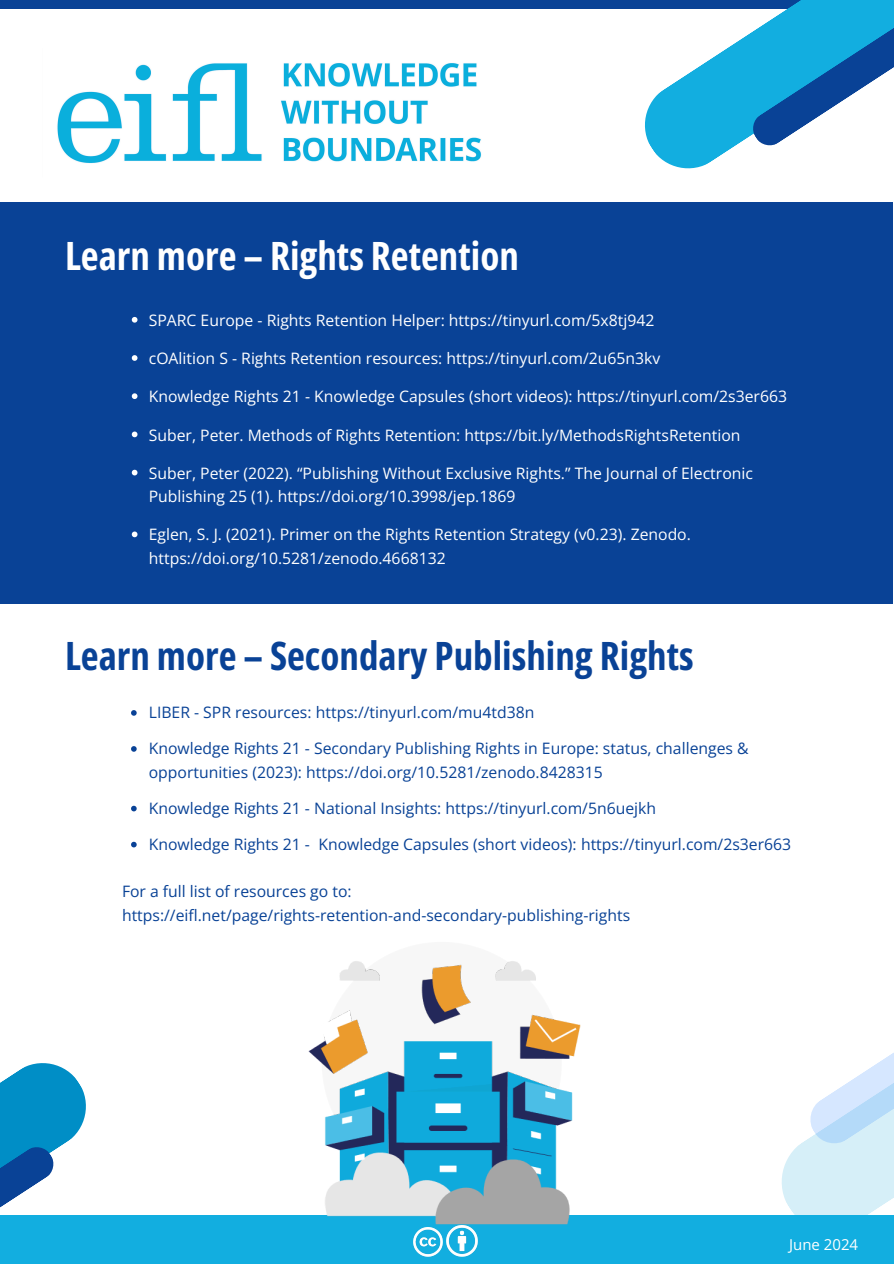
<style>
.page{position:relative;width:894px;height:1264px;background:#fff}
.page>*{position:absolute;margin:0;border:0;box-sizing:border-box;transform-origin:0 0}
.t1{font:700 39px "Open Sans Condensed";color:#094296}
.t2{font:700 39px "Open Sans Condensed";color:#fff}
.t3{font:15.75px/23.5px "Open Sans";color:#fff}
.t4{font:15.75px/23.7px "Open Sans";color:#094296}
.t5{font:15px "Open Sans";color:#fff}
</style>
<div class="page">
<svg style="left:781px;top:1053px;width:112px;height:161px"></svg>
<div style="left:0;top:202px;width:892px;height:402px;background:#094296"></div>
<svg style="left:0;top:1063px;width:86px;height:145px"></svg>
<div style="left:0;top:1214px;width:893px;height:49px;background:#12aee0"></div>
<div style="left:0;top:0;width:893px;height:9px;background:#094296"></div>
<img style="left:57px;top:63px;width:425px;height:101px">
<svg style="left:645px;top:0;width:248px;height:169px"></svg>
<img style="left:295px;top:961px;width:298px;height:264px">
<svg style="left:132px;top:317px;width:5px;height:5px"></svg>
<svg style="left:132px;top:355px;width:5px;height:6px"></svg>
<svg style="left:132px;top:393px;width:5px;height:6px"></svg>
<svg style="left:132px;top:431px;width:5px;height:6px"></svg>
<svg style="left:132px;top:470px;width:5px;height:5px"></svg>
<svg style="left:132px;top:531px;width:5px;height:6px"></svg>
<svg style="left:131px;top:710px;width:6px;height:5px"></svg>
<svg style="left:131px;top:746px;width:6px;height:5px"></svg>
<svg style="left:131px;top:805px;width:6px;height:6px"></svg>
<svg style="left:131px;top:841px;width:6px;height:6px"></svg>
<img style="left:413px;top:1227px;width:29px;height:29px">
<img style="left:446px;top:1225px;width:31px;height:31px">
<p class="t2" style="left:65px;top:229px;width:455px">Learn more – Rights Retention</p>
<h1 class="t3" style="left:149px;top:308px;width:507px">SPARC Europe - Rights Retention Helper: https://tinyurl.com/5x8tj942</h1>
<p class="t3" style="left:149px;top:346px;width:513px">cOAlition S - Rights Retention resources: https://tinyurl.com/2u65n3kv</p>
<p class="t3" style="left:149px;top:384px;width:639px">Knowledge Rights 21 - Knowledge Capsules (short videos): https://tinyurl.com/2s3er663</p>
<p class="t3" style="left:149px;top:422px;width:593px">Suber, Peter. Methods of Rights Retention: https://bit.ly/MethodsRightsRetention</p>
<p class="t3" style="left:149px;top:461px;width:605px">Suber, Peter (2022). “Publishing Without Exclusive Rights.” The Journal of Electronic<br>Publishing 25 (1). https://doi.org/10.3998/jep.1869</p>
<p class="t3" style="left:149px;top:522px;width:543px">Eglen, S. J. (2021). Primer on the Rights Retention Strategy (v0.23). Zenodo. https://doi.org/10.5281/zenodo.4668132</p>
<p class="t1" style="left:65px;top:628px;width:630px">Learn more – Secondary Publishing Rights</p>
<p class="t4" style="left:149px;top:700px;width:387px">LIBER - SPR resources: https://tinyurl.com/mu4td38n</p>
<h1 class="t4" style="left:149px;top:736px;width:601px">Knowledge Rights 21 - Secondary Publishing Rights in Europe: status, challenges &amp; opportunities (2023): https://doi.org/10.5281/zenodo.8428315</h1>
<p class="t4" style="left:149px;top:795px;width:508px">Knowledge Rights 21 - National Insights: https://tinyurl.com/5n6uejkh</p>
<p class="t4" style="left:149px;top:831px;width:643px">Knowledge Rights 21 - Knowledge Capsules (short videos): https://tinyurl.com/2s3er663</p>
<p class="t4" style="left:122px;top:879px;width:231px">For a full list of resources go to:</p>
<p class="t4" style="left:122px;top:902px;width:509px">https://eifl.net/page/rights-retention-and-secondary-publishing-rights</p>
<p class="t5" style="left:788px;top:1234px;width:71px">June 2024</p>
</div>
